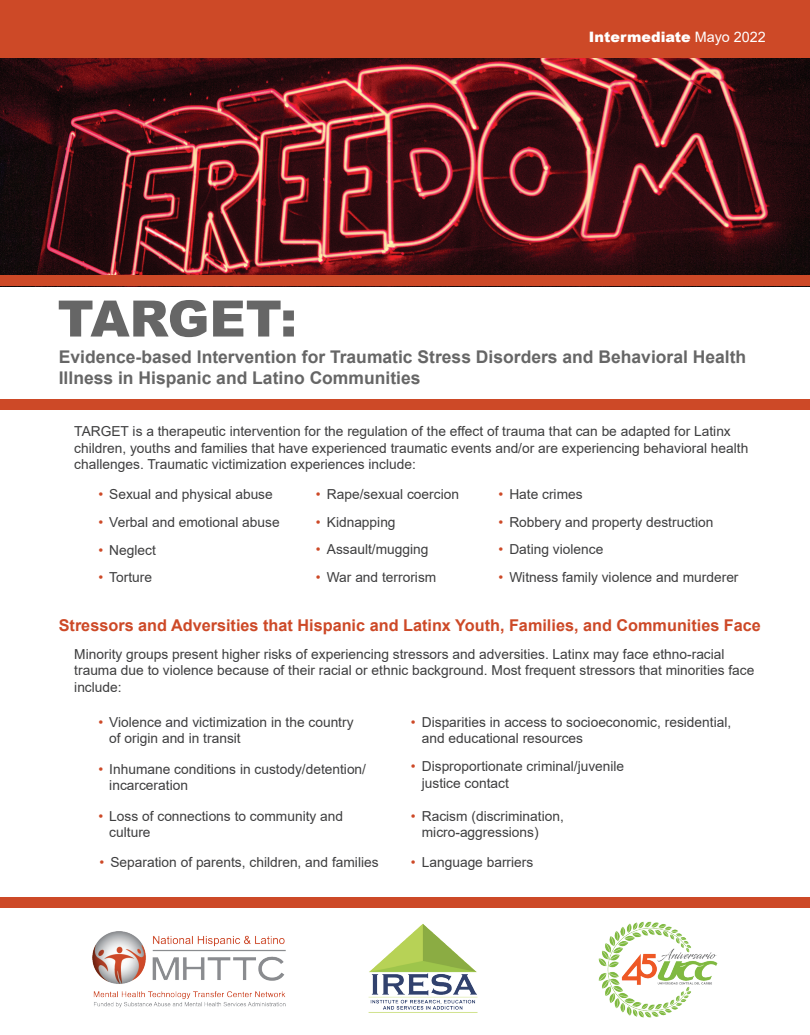
<style>
.page{position:relative;width:810px;height:1035px;background:#fff}
.page>*{position:absolute;margin:0;border:0;box-sizing:border-box;transform-origin:0 0}
.t1{font:700 17.5px/21px "Arial";color:#666}
.t2{font:700 16.25px "Arial";color:#cd4927}
.t3{font:900 14.38px "Arial";color:#fff}
.t4{font:13.75px/16.5px "Arial";color:#3e3e3f}
.s1{font-weight:400}
.s2{color:#cd4927}
</style>
<div class="page">
<img style="left:598px;top:921px;width:119px;height:97px">
<img style="left:368px;top:924px;width:110px;height:89px">
<img style="left:93px;top:931px;width:192px;height:76px">
<img style="left:0;top:57px;width:810px;height:219px">
<div style="left:0;top:0;width:810px;height:57px;background:#cd4927"></div>
<div style="left:0;top:399px;width:810px;height:11px;background:#cd4927"></div>
<div style="left:0;top:897px;width:810px;height:10px;background:#cd4927"></div>
<div style="left:0;top:276px;width:810px;height:10px;background:#cd4927"></div>
<svg style="left:59px;top:300px;width:148px;height:37px"></svg>
<svg style="left:213px;top:301px;width:81px;height:36px"></svg>
<p class="t3" style="left:589px;top:26px;width:179px">Intermediate <span class="s1">Mayo 2022</span></p>
<p class="t1" style="left:59px;top:346px;width:689px">Evidence-based Intervention for Traumatic Stress Disorders and Behavioral Health<br>Illness in Hispanic and Latino Communities</p>
<p class="t4" style="left:74px;top:423px;width:676px">TARGET is a therapeutic intervention for the regulation of the effect of trauma that can be adapted for Latinx children, youths and families that have experienced traumatic events and/or are experiencing behavioral health challenges. Traumatic victimization experiences include:</p>
<p class="t4" style="left:498px;top:486px;width:86px"><span class="s2">•</span> Hate crimes</p>
<p class="t4" style="left:498px;top:514px;width:216px"><span class="s2">•</span> Robbery and property destruction</p>
<p class="t4" style="left:498px;top:541px;width:106px"><span class="s2">•</span> Dating violence</p>
<p class="t4" style="left:498px;top:569px;width:242px"><span class="s2">•</span> Witness family violence and murderer</p>
<p class="t4" style="left:316px;top:486px;width:145px"><span class="s2">•</span> Rape/sexual coercion</p>
<p class="t4" style="left:316px;top:514px;width:81px"><span class="s2">•</span> Kidnapping</p>
<p class="t4" style="left:316px;top:541px;width:114px"><span class="s2">•</span> Assault/mugging</p>
<p class="t4" style="left:316px;top:569px;width:122px"><span class="s2">•</span> War and terrorism</p>
<p class="t4" style="left:98px;top:486px;width:176px"><span class="s2">•</span> Sexual and physical abuse</p>
<p class="t4" style="left:98px;top:514px;width:183px"><span class="s2">•</span> Verbal and emotional abuse</p>
<p class="t4" style="left:98px;top:541px;width:59px"><span class="s2">•</span> Neglect</p>
<p class="t4" style="left:98px;top:569px;width:55px"><span class="s2">•</span> Torture</p>
<p class="t2" style="left:59px;top:614px;width:704px">Stressors and Adversities that Hispanic and Latinx Youth, Families, and Communities Face</p>
<p class="t4" style="left:74px;top:645px;width:682px">Minority groups present higher risks of experiencing stressors and adversities. Latinx may face ethno-racial trauma due to violence because of their racial or ethnic background. Most frequent stressors that minorities face include:</p>
<p class="t4" style="left:109px;top:713px;width:246px;text-indent:-11px"><span class="s2">•</span> Violence and victimization in the country of origin and in transit</p>
<p class="t4" style="left:422px;top:713px;width:311px;text-indent:-11px"><span class="s2">•</span> Disparities in access to socioeconomic, residential, and educational resources</p>
<p class="t4" style="left:109px;top:761px;width:258px;text-indent:-11px"><span class="s2">•</span> Inhumane conditions in custody/detention/ incarceration</p>
<p class="t4" style="left:422px;top:758px;width:204px;text-indent:-11px"><span class="s2">•</span> Disproportionate criminal/juvenile justice contact</p>
<p class="t4" style="left:109px;top:808px;width:235px;text-indent:-11px"><span class="s2">•</span> Loss of connections to community and culture</p>
<p class="t4" style="left:422px;top:808px;width:144px;text-indent:-11px"><span class="s2">•</span> Racism (discrimination, micro-aggressions)</p>
<p class="t4" style="left:99px;top:854px;width:281px"><span class="s2">•</span> Separation of parents, children, and families</p>
<p class="t4" style="left:411px;top:854px;width:124px"><span class="s2">•</span> Language barriers</p>
</div>
